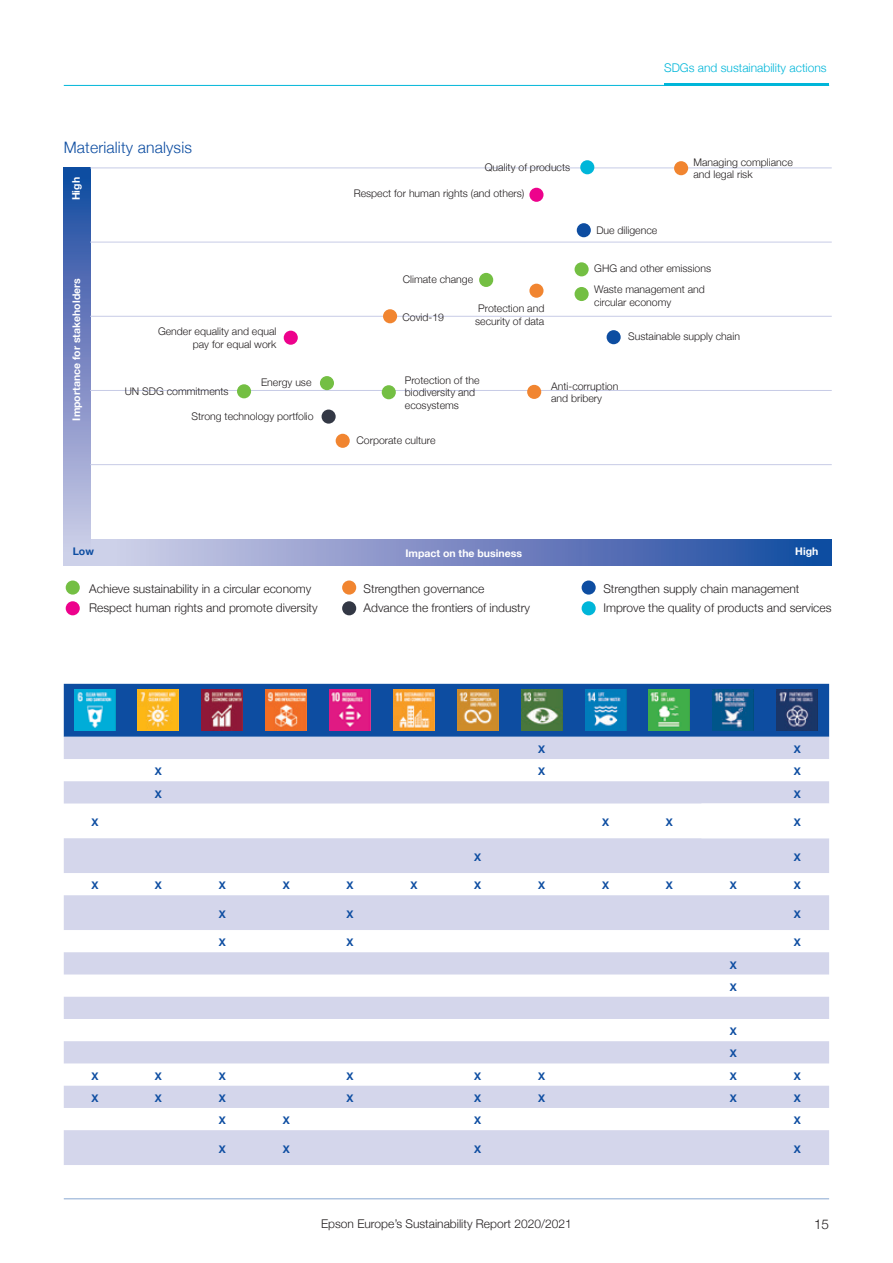
<style>
.page{position:relative;width:893px;height:1263px;background:#fff}
.page>*{position:absolute;margin:0;border:0;box-sizing:border-box;transform-origin:0 0}
.Intro__span_columns{font:300 15.75px "Helvetica Neue";letter-spacing:.01em;color:#0d4da1}
.Page_number_right{font:300 13.5px "Helvetica Neue";color:#231f20}
.Body{font:300 12px "Helvetica Neue";color:#231f20}
.Caption_smallprint{font:300 12px "Helvetica Neue";color:#231f20}
.Caption_smallprint-2{font:300 12px "Helvetica Neue";color:#00b6d9}
.Body-2{font:300 10.5px/12.6px "Helvetica Neue";color:#231f20}
.Body-3{font:700 10.5px/22.2px "Helvetica Neue";color:#0d4da1}
.Body-4{font:700 10.5px "Helvetica Neue";color:#fff}
</style>
<div class="page">
<div style="left:90px;top:539px;width:742px;height:26px;background:linear-gradient(to right,#d8d1ea,#16469e)"></div>
<div style="left:64px;top:168px;width:26px;height:397px;background:linear-gradient(to bottom,#16469e,#d8d0e9)"></div>
<div style="left:66px;top:580px;width:14px;height:15px;background:#74bf43;border-radius:50%"></div>
<div style="left:582px;top:580px;width:14px;height:15px;background:#0d4da1;border-radius:50%"></div>
<div style="left:342px;top:601px;width:14px;height:14px;background:#333845;border-radius:50%"></div>
<div style="left:66px;top:601px;width:14px;height:14px;background:#ed028c;border-radius:50%"></div>
<div style="left:582px;top:601px;width:14px;height:14px;background:#00b6d9;border-radius:50%"></div>
<div style="left:342px;top:580px;width:14px;height:15px;background:#f18530;border-radius:50%"></div>
<hr style="left:90px;top:464px;width:742px;height:1px;background:#c7cbe6">
<hr style="left:90px;top:390px;width:742px;height:1px;background:#c7cbe6">
<hr style="left:90px;top:316px;width:742px;height:1px;background:#c7cbe6">
<hr style="left:90px;top:242px;width:742px;height:1px;background:#c7cbe6">
<hr style="left:90px;top:168px;width:742px;height:1px;background:#c7cbe6">
<svg style="left:64px;top:684px;width:765px;height:53px;background:#15509e"></svg>
<svg style="left:64px;top:737px;width:765px;height:428px;fill:#d4d6eb"></svg>
<svg style="left:701px;top:803px;width:128px;height:35px"></svg>
<img style="left:75px;top:690px;width:41px;height:41px">
<img style="left:138px;top:690px;width:41px;height:41px">
<img style="left:202px;top:690px;width:41px;height:41px">
<img style="left:266px;top:690px;width:41px;height:41px">
<img style="left:330px;top:690px;width:41px;height:41px">
<img style="left:393px;top:690px;width:41px;height:41px">
<img style="left:457px;top:690px;width:41px;height:41px">
<img style="left:521px;top:690px;width:41px;height:41px">
<img style="left:585px;top:690px;width:41px;height:41px">
<img style="left:649px;top:690px;width:41px;height:41px">
<img style="left:713px;top:690px;width:41px;height:41px">
<img style="left:777px;top:690px;width:41px;height:41px">
<div style="left:237px;top:384px;width:14px;height:14px;background:#74bf43;border-radius:50%"></div>
<div style="left:284px;top:331px;width:14px;height:14px;background:#ed028c;border-radius:50%"></div>
<div style="left:320px;top:376px;width:14px;height:14px;background:#74bf43;border-radius:50%"></div>
<div style="left:382px;top:385px;width:14px;height:14px;background:#74bf43;border-radius:50%"></div>
<div style="left:479px;top:273px;width:14px;height:14px;background:#74bf43;border-radius:50%"></div>
<div style="left:575px;top:262px;width:14px;height:14px;background:#74bf43;border-radius:50%"></div>
<div style="left:575px;top:287px;width:14px;height:14px;background:#74bf43;border-radius:50%"></div>
<div style="left:529px;top:188px;width:14px;height:14px;background:#ed028c;border-radius:50%"></div>
<div style="left:674px;top:161px;width:14px;height:14px;background:#f18530;border-radius:50%"></div>
<div style="left:529px;top:284px;width:14px;height:14px;background:#f18530;border-radius:50%"></div>
<div style="left:383px;top:309px;width:14px;height:14px;background:#f18530;border-radius:50%"></div>
<div style="left:527px;top:385px;width:14px;height:14px;background:#f18530;border-radius:50%"></div>
<div style="left:336px;top:434px;width:14px;height:14px;background:#f18530;border-radius:50%"></div>
<div style="left:322px;top:409px;width:14px;height:15px;background:#333845;border-radius:50%"></div>
<div style="left:607px;top:330px;width:14px;height:14px;background:#0d4da1;border-radius:50%"></div>
<div style="left:577px;top:223px;width:14px;height:14px;background:#0d4da1;border-radius:50%"></div>
<div style="left:580px;top:160px;width:14px;height:14px;background:#00b6d9;border-radius:50%"></div>
<hr style="left:64px;top:85px;width:765px;height:1px;background:#00b6d9">
<hr style="left:664px;top:83px;width:165px;height:2px;background:#00b6d9">
<hr style="left:64px;top:1198px;width:765px;height:1px;background:#0d4da1">
<p class="Intro__span_columns" style="left:64px;top:134px;width:130px">Materiality analysis</p>
<p class="Body-4" style="left:68px;top:200px;width:25px;rotate:-90deg">High</p>
<p class="Caption_smallprint-2" style="left:664px;top:58px;width:164px">SDGs and sustainability actions</p>
<p class="Body-2" style="left:485px;top:160px;width:87px">Quality of products</p>
<p class="Body-2" style="left:354px;top:186px;width:172px">Respect for human rights (and others)</p>
<p class="Body-2" style="left:596px;top:224px;width:62px">Due diligence</p>
<p class="Body-2" style="left:693px;top:155px;width:101px">Managing compliance and legal risk</p>
<p class="Body-2" style="left:594px;top:261px;width:118px">GHG and other emissions</p>
<p class="Body-4" style="left:68px;top:421px;width:144px;rotate:-90deg">Importance for stakeholders</p>
<p class="Body-2" style="left:403px;top:272px;width:72px">Climate change</p>
<p class="Body-2" style="left:594px;top:283px;width:112px">Waste management and circular economy</p>
<p class="Body-2" style="left:628px;top:329px;width:113px">Sustainable supply chain</p>
<p class="Body-2" style="left:402px;top:310px;width:43px">Covid-19</p>
<p class="Body-2" style="left:475px;top:301px;width:71px">Protection and security of data</p>
<p class="Body-2" style="left:158px;top:325px;width:120px;text-align:right">Gender equality and equal pay for equal work</p>
<p class="Body-2" style="left:261px;top:375px;width:52px">Energy use</p>
<p class="Body-2" style="left:192px;top:409px;width:124px">Strong technology portfolio</p>
<p class="Body-2" style="left:125px;top:384px;width:105px">UN SDG commitments</p>
<p class="Body-2" style="left:405px;top:373px;width:76px">Protection of the biodiversity and ecosystems</p>
<p class="Body-2" style="left:551px;top:379px;width:69px">Anti-corruption and bribery</p>
<p class="Body-2" style="left:356px;top:433px;width:80px">Corporate culture</p>
<p class="Body-3" style="left:73px;top:540px;width:23px">Low</p>
<p class="Body-4" style="left:405px;top:545px;width:118px">Impact on the business</p>
<p class="Body-4" style="left:795px;top:543px;width:25px">High</p>
<p class="Body" style="left:89px;top:579px;width:224px">Achieve sustainability in a circular economy</p>
<p class="Body" style="left:89px;top:598px;width:230px">Respect human rights and promote diversity</p>
<p class="Body" style="left:364px;top:579px;width:122px">Strengthen governance</p>
<p class="Body" style="left:364px;top:598px;width:168px">Advance the frontiers of industry</p>
<p class="Body" style="left:603px;top:579px;width:198px">Strengthen supply chain management</p>
<p class="Body" style="left:603px;top:598px;width:230px">Improve the quality of products and services</p>
<p class="Body-3" style="left:538px;top:738px;width:9px">X</p>
<p class="Body-3" style="left:794px;top:738px;width:9px">X</p>
<p class="Body-3" style="left:155px;top:761px;width:9px">X</p>
<p class="Body-3" style="left:538px;top:761px;width:9px">X</p>
<p class="Body-3" style="left:794px;top:761px;width:9px">X</p>
<p class="Body-3" style="left:155px;top:783px;width:9px">X</p>
<p class="Body-3" style="left:794px;top:783px;width:9px">X</p>
<p class="Body-3" style="left:92px;top:811px;width:9px">X</p>
<p class="Body-3" style="left:602px;top:811px;width:9px">X</p>
<p class="Body-3" style="left:666px;top:811px;width:9px">X</p>
<p class="Body-3" style="left:794px;top:811px;width:9px">X</p>
<p class="Body-3" style="left:474px;top:846px;width:9px">X</p>
<p class="Body-3" style="left:794px;top:846px;width:9px">X</p>
<p class="Body-3" style="left:92px;top:875px;width:9px">X</p>
<p class="Body-3" style="left:155px;top:875px;width:9px">X</p>
<p class="Body-3" style="left:219px;top:875px;width:9px">X</p>
<p class="Body-3" style="left:283px;top:875px;width:9px">X</p>
<p class="Body-3" style="left:347px;top:875px;width:9px">X</p>
<p class="Body-3" style="left:410px;top:875px;width:9px">X</p>
<p class="Body-3" style="left:474px;top:875px;width:9px">X</p>
<p class="Body-3" style="left:538px;top:875px;width:9px">X</p>
<p class="Body-3" style="left:602px;top:875px;width:9px">X</p>
<p class="Body-3" style="left:666px;top:875px;width:9px">X</p>
<p class="Body-3" style="left:730px;top:875px;width:9px">X</p>
<p class="Body-3" style="left:794px;top:875px;width:9px">X</p>
<p class="Body-3" style="left:219px;top:903px;width:9px">X</p>
<p class="Body-3" style="left:347px;top:903px;width:9px">X</p>
<p class="Body-3" style="left:794px;top:903px;width:9px">X</p>
<p class="Body-3" style="left:219px;top:932px;width:9px">X</p>
<p class="Body-3" style="left:347px;top:932px;width:9px">X</p>
<p class="Body-3" style="left:794px;top:932px;width:9px">X</p>
<p class="Body-3" style="left:730px;top:954px;width:9px">X<br>X</p>
<p class="Body-3" style="left:730px;top:1021px;width:9px">X<br>X</p>
<p class="Body-3" style="left:92px;top:1065px;width:9px">X</p>
<p class="Body-3" style="left:155px;top:1065px;width:9px">X</p>
<p class="Body-3" style="left:219px;top:1065px;width:9px">X</p>
<p class="Body-3" style="left:347px;top:1065px;width:9px">X</p>
<p class="Body-3" style="left:474px;top:1065px;width:9px">X</p>
<p class="Body-3" style="left:538px;top:1065px;width:9px">X</p>
<p class="Body-3" style="left:730px;top:1065px;width:9px">X</p>
<p class="Body-3" style="left:794px;top:1065px;width:9px">X</p>
<p class="Body-3" style="left:92px;top:1087px;width:9px">X</p>
<p class="Body-3" style="left:155px;top:1087px;width:9px">X</p>
<p class="Body-3" style="left:219px;top:1087px;width:9px">X</p>
<p class="Body-3" style="left:347px;top:1087px;width:9px">X</p>
<p class="Body-3" style="left:474px;top:1087px;width:9px">X</p>
<p class="Body-3" style="left:538px;top:1087px;width:9px">X</p>
<p class="Body-3" style="left:730px;top:1087px;width:9px">X</p>
<p class="Body-3" style="left:794px;top:1087px;width:9px">X</p>
<p class="Body-3" style="left:219px;top:1109px;width:9px">X</p>
<p class="Body-3" style="left:283px;top:1109px;width:9px">X</p>
<p class="Body-3" style="left:474px;top:1109px;width:9px">X</p>
<p class="Body-3" style="left:794px;top:1109px;width:9px">X</p>
<p class="Body-3" style="left:219px;top:1138px;width:9px">X</p>
<p class="Body-3" style="left:283px;top:1138px;width:9px">X</p>
<p class="Body-3" style="left:474px;top:1138px;width:9px">X</p>
<p class="Body-3" style="left:794px;top:1138px;width:9px">X</p>
<p class="Caption_smallprint" style="left:321px;top:1214px;width:252px">Epson Europe’s Sustainability Report 2020/2021</p>
<p class="Page_number_right" style="left:814px;top:1213px;width:17px">15</p>
</div>
